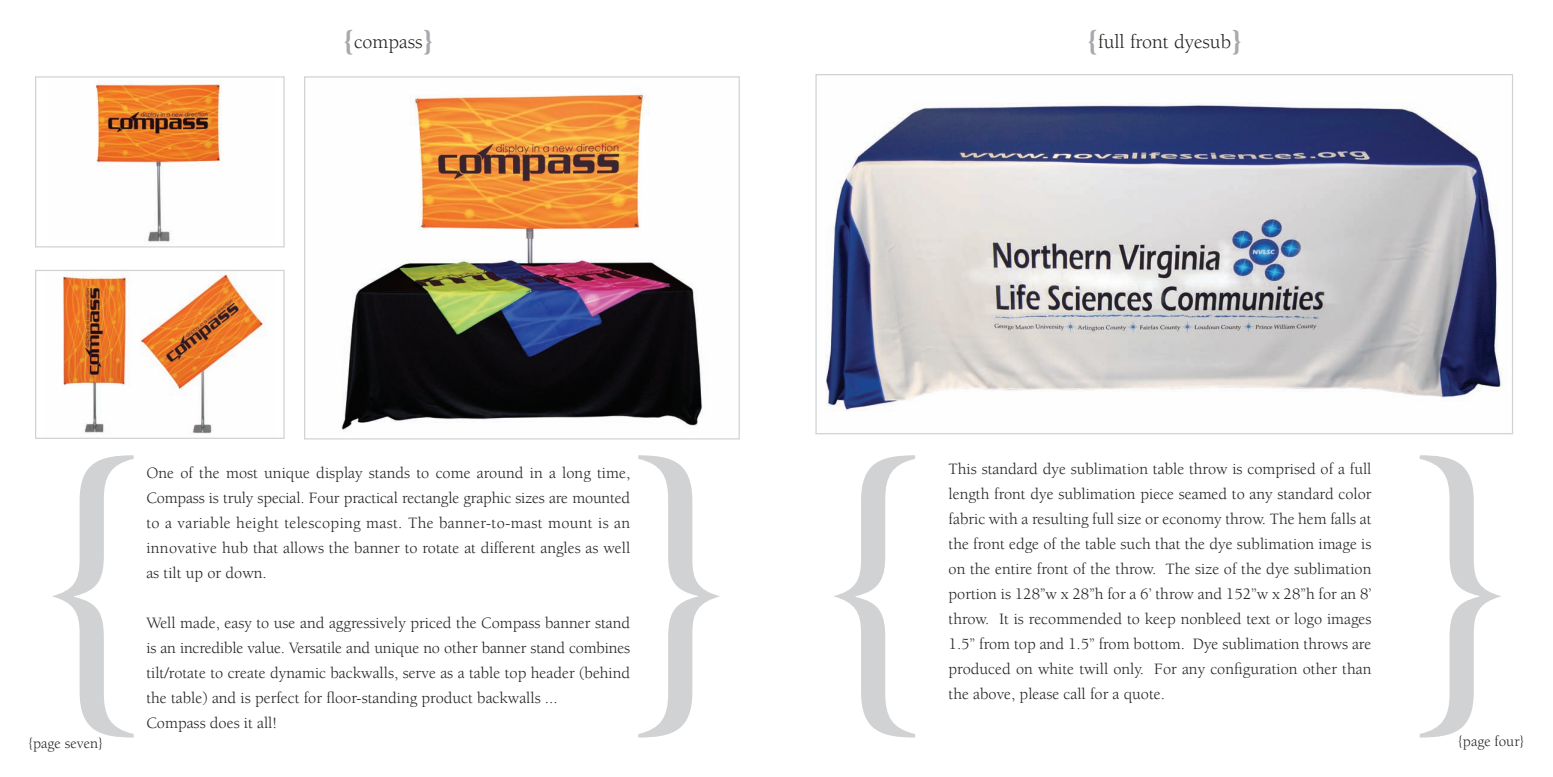
<style>
.page{position:relative;width:1553px;height:777px;background:#fff}
.page>*{position:absolute;margin:0;border:0;box-sizing:border-box;transform-origin:0 0}
.t1{font:327.62px "Times Roman SC";color:#d1d2d4}
.t2{font:20px "Berkeley";color:#231f20}
.t3{font:16.25px/25px "Berkeley";color:#231f20;text-align:justify}
.t4{font:15px "Berkeley";color:#231f20}
.s1{font-weight:900;font-size:30px;color:#a8a9ad}
</style>
<div class="page">
<img style="left:826px;top:103px;width:677px;height:308px">
<img style="left:341px;top:94px;width:362px;height:338px">
<div style="left:304px;top:76px;width:436px;height:363px;border:1px solid #d1d2d4"></div>
<img style="left:96px;top:83px;width:126px;height:160px">
<div style="left:35px;top:76px;width:250px;height:171px;border:1px solid #d1d2d4"></div>
<img style="left:63px;top:274px;width:202px;height:160px">
<div style="left:35px;top:270px;width:250px;height:169px;border:1px solid #d1d2d4"></div>
<p class="t2" style="left:342px;top:31px;width:93px"><span class="s1">{</span>compass<span class="s1">}</span></p>
<p class="t2" style="left:1086px;top:31px;width:158px"><span class="s1">{</span>full front dyesub<span class="s1">}</span></p>
<h1 class="t1" style="left:19px;top:383px;width:159px">{</h1>
<h1 class="t1" style="left:596px;top:383px;width:363px">}{</h1>
<p class="t3" style="left:948px;top:457px;width:424px">This standard dye sublimation table throw is comprised of a full length front dye sublimation piece seamed to any standard color fabric with a resulting full size or economy throw. The hem falls at the front edge of the table such that the dye sublimation image is on the entire front of the throw. The size of the dye sublimation portion is 128’’w x 28’’h for a 6’ throw and 152’’w x 28’’h for an 8’ throw. It is recommended to keep nonbleed text or logo images 1.5” from top and 1.5” from bottom. Dye sublimation throws are produced on white twill only. For any configuration other than the above, please call for a quote.</p>
<p class="t3" style="left:146px;top:460px;width:485px">One of the most unique display stands to come around in a long time, Compass is truly special. Four practical rectangle graphic sizes are mounted to a variable height telescoping mast. The banner-to-mast mount is an innovative hub that allows the banner to rotate at different angles as well as tilt up or down.</p>
<p class="t3" style="left:146px;top:610px;width:485px;text-align:left">Well made, easy to use and aggressively priced the Compass banner stand is an incredible value. Versatile and unique no other banner stand combines tilt/rotate to create dynamic backwalls, serve as a table top header (behind the table) and is perfect for floor-standing product backwalls ...<br>Compass does it all!</p>
<p class="t4" style="left:28px;top:735px;width:76px">{page seven}</p>
<h1 class="t1" style="left:1377px;top:383px;width:159px">}</h1>
<p class="t4" style="left:1458px;top:733px;width:68px">{page four}</p>
</div>
